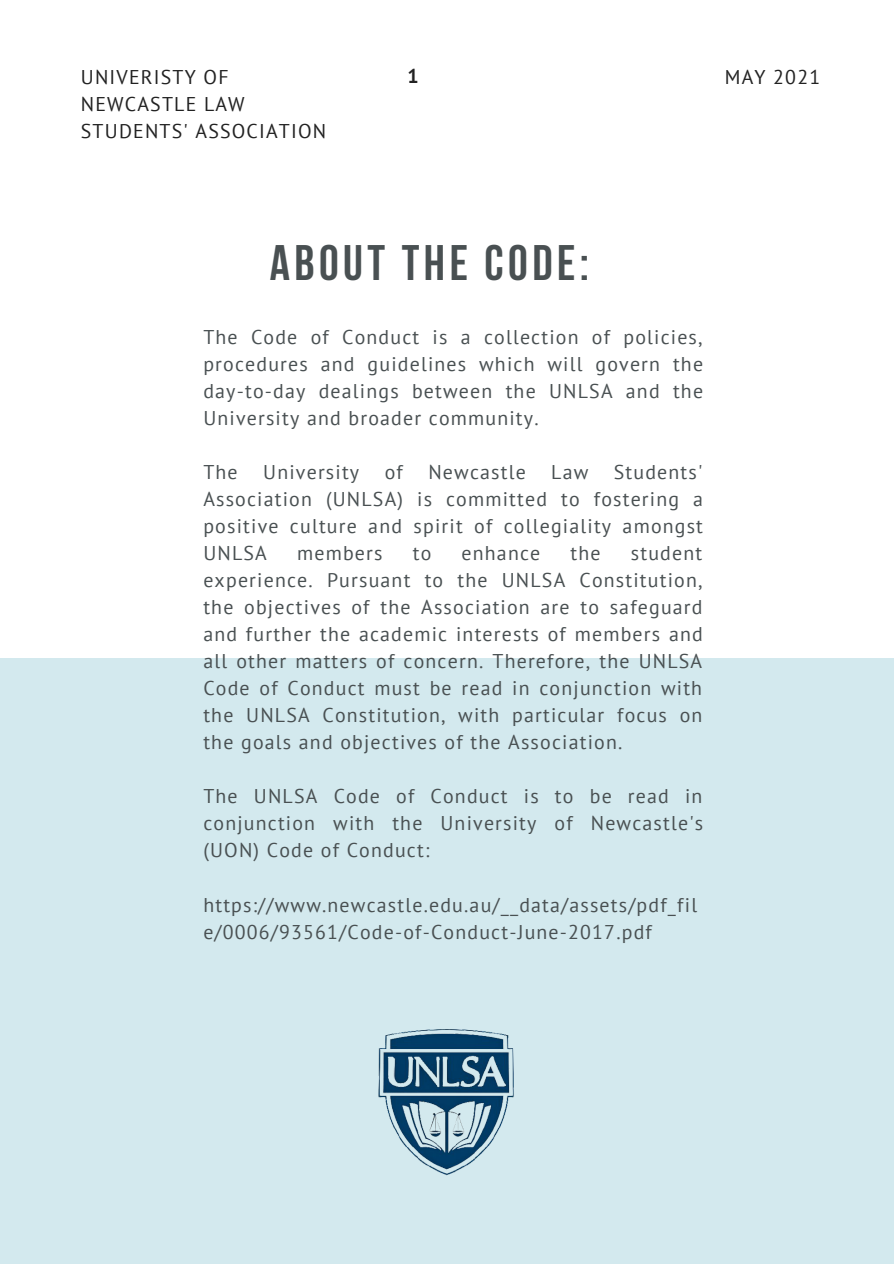
<style>
.page{position:relative;width:894px;height:1264px;background:#fff}
.page>*{position:absolute;margin:0;border:0;box-sizing:border-box;transform-origin:0 0}
.t1{font:700 49.65px "Bebas Neue";letter-spacing:.09em;color:#495052}
.t2{font:19.8px/27px "PT Sans";letter-spacing:.06em;color:#495052;text-align:justify}
.t3{font:19.8px/27px "PT Sans";letter-spacing:.06em;color:#222}
.t4{font:700 19.8px "PT Sans";color:#222}
</style>
<div class="page">
<div style="left:0;top:658px;width:893px;height:605px;background:#d3e9ee"></div>
<img style="left:378px;top:1029px;width:136px;height:147px">
<p class="t4" style="left:407px;top:63px;width:13px">1</p>
<p class="t3" style="left:81px;top:63px;width:149px">UNIVERISTY OF</p>
<p class="t3" style="left:724px;top:63px;width:97px">MAY 2021</p>
<p class="t3" style="left:81px;top:90px;width:247px">NEWCASTLE LAW<br>STUDENTS' ASSOCIATION</p>
<p class="t1" style="left:269px;top:243px;width:321px">ABOUT THE CODE:</p>
<p class="t2" style="left:203px;top:323px;width:501px">The Code of Conduct is a collection of policies, procedures and guidelines which will govern the day-to-day dealings between the UNLSA and the University and broader community.</p>
<p class="t2" style="left:203px;top:458px;width:36px">The</p>
<p class="t2" style="left:263px;top:458px;width:97px">University</p>
<p class="t2" style="left:384px;top:458px;width:20px">of</p>
<p class="t2" style="left:428px;top:458px;width:99px">Newcastle</p>
<p class="t2" style="left:551px;top:458px;width:39px">Law</p>
<p class="t2" style="left:203px;top:458px;width:501px;text-indent:410px">Students' Association (UNLSA) is committed to fostering a positive culture and spirit of collegiality amongst UNLSA</p>
<p class="t2" style="left:203px;top:539px;width:501px;text-indent:427px">student experience. Pursuant to the UNLSA Constitution, the objectives of the Association are to safeguard and further the academic interests of members and all other matters of concern. Therefore, the UNLSA Code of Conduct must be read in conjunction with the UNLSA Constitution, with particular focus on the goals and objectives of the Association.</p>
<p class="t2" style="left:203px;top:782px;width:501px">The UNLSA Code of Conduct is to be read in conjunction with the University of Newcastle's (UON) Code of Conduct:</p>
<p class="t2" style="left:203px;top:890px;width:495px">https://www.newcastle.edu.au/__data/assets/pdf_fil e/0006/93561/Code-of-Conduct-June-2017.pdf</p>
<p class="t2" style="left:297px;top:539px;width:87px">members</p>
<p class="t2" style="left:412px;top:539px;width:20px">to</p>
<p class="t2" style="left:461px;top:539px;width:80px">enhance</p>
<p class="t2" style="left:570px;top:539px;width:32px">the</p>
</div>
